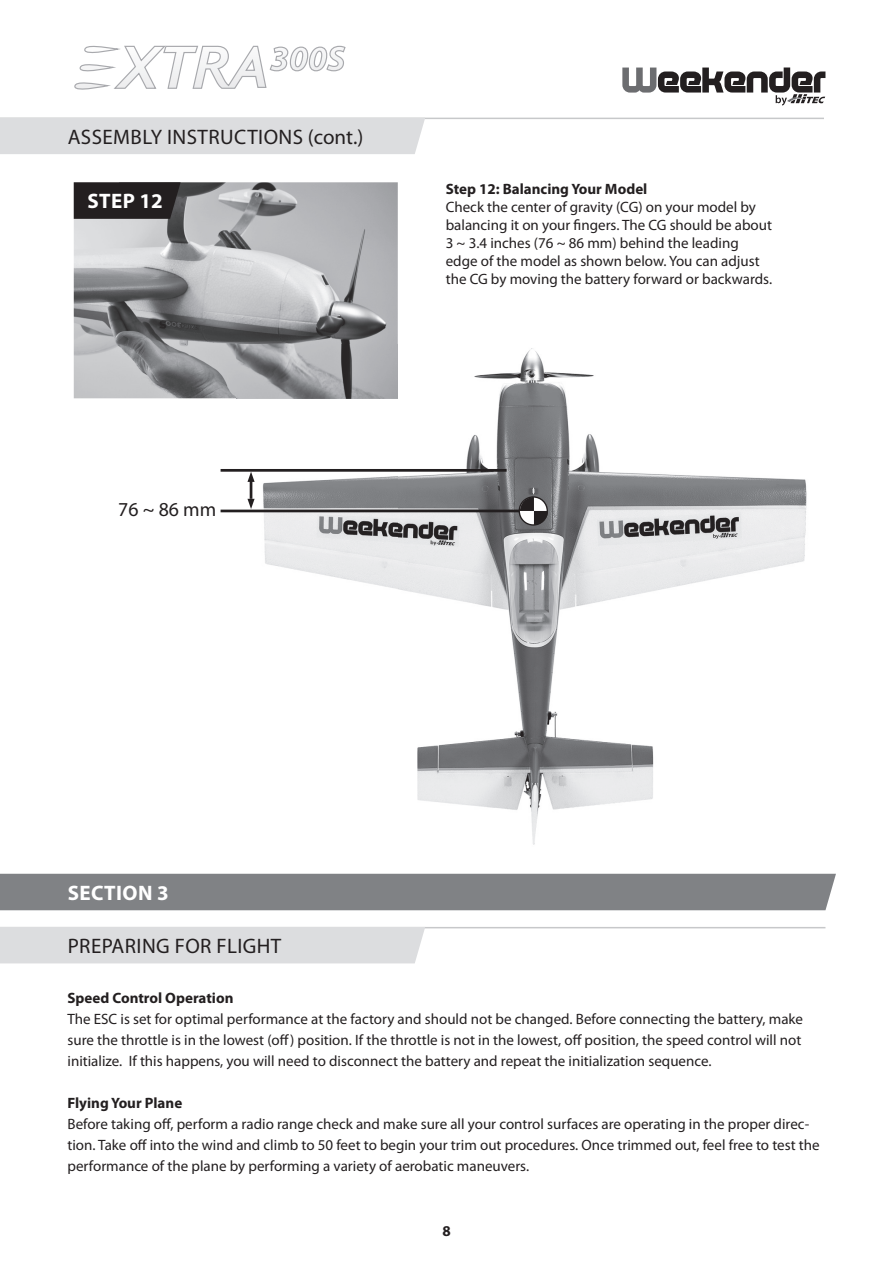
<style>
.page{position:relative;width:893px;height:1263px;background:#fff}
.page>*{position:absolute;margin:0;border:0;box-sizing:border-box;transform-origin:0 0}
.t1{font:21px "Myriad Pro";letter-spacing:.02em;color:#231f20}
.t2{font:700 21px "Myriad Pro";letter-spacing:.02em;color:#fff}
.t3{font:19.8px "Myriad Pro";color:#231f20}
.t4{font:15px/21px "Myriad Pro";color:#231f20}
.t5{font:700 15px "Myriad Pro";color:#231f20}
</style>
<div class="page">
<div style="left:0;top:874px;width:836px;height:36px;background:#808285"></div>
<hr style="left:0;top:927px;width:825px;height:1px;background:#c7c8ca">
<div style="left:0;top:927px;width:425px;height:36px;background:#dcdddf"></div>
<img style="left:74px;top:182px;width:324px;height:216px">
<svg style="left:74px;top:182px;width:107px;height:37px;background:#272324"></svg>
<img style="left:398px;top:348px;width:409px;height:497px">
<img style="left:236px;top:398px;width:162px;height:191px">
<img style="left:236px;top:345px;width:162px;height:53px">
<hr style="left:221px;top:469px;width:286px;height:3px;background:#231f20">
<hr style="left:221px;top:510px;width:317px;height:2px;background:#231f20">
<div style="left:519px;top:496px;width:29px;height:30px;border:1px solid #231f20;border-radius:50%"></div>
<svg style="left:520px;top:497px;width:28px;height:28px"></svg>
<svg style="left:247px;top:472px;width:8px;height:37px"></svg>
<hr style="left:0;top:118px;width:824px;height:1px;background:#c7c8ca">
<div style="left:0;top:118px;width:425px;height:36px;background:#dcdddf"></div>
<svg style="left:622px;top:68px;width:203px;height:38px"></svg>
<svg style="left:74px;top:45px;width:272px;height:45px"></svg>
<h1 class="t1" style="left:68px;top:124px;width:297px">ASSEMBLY INSTRuCTIONS (cont.)</h1>
<h1 class="t2" style="left:87px;top:188px;width:77px">SteP 12</h1>
<p class="t5" style="left:446px;top:179px;width:203px">Step 12: balancing Your Model</p>
<p class="t4" style="left:446px;top:197px;width:328px;line-height:18px">Check the center of gravity (CG) on your model by balancing it on your fingers. The CG should be about 3 ~ 3.4 inches (76 ~ 86 mm) behind the leading edge of the model as shown below. You can adjust the CG by moving the battery forward or backwards.</p>
<h2 class="t3" style="left:118px;top:498px;width:100px">76 ~ 86 mm</h2>
<h1 class="t2" style="left:68px;top:879px;width:103px">Section 3</h1>
<h1 class="t1" style="left:68px;top:933px;width:215px">PREPARING FOR FLIGHT</h1>
<p class="t5" style="left:68px;top:988px;width:167px">Speed control operation</p>
<p class="t4" style="left:68px;top:1008px;width:737px;text-align:justify">The ESC is set for optimal performance at the factory and should not be changed. Before connecting the battery, make sure the throttle is in the lowest (off ) position. If the throttle is not in the lowest, off position, the speed control will not initialize. If this happens, you will need to disconnect the battery and repeat the initialization sequence.</p>
<p class="t5" style="left:68px;top:1093px;width:116px">flying Your Plane</p>
<p class="t4" style="left:68px;top:1113px;width:754px">Before taking off, perform a radio range check and make sure all your control surfaces are operating in the proper direc&shy;tion. Take off into the wind and climb to 50 feet to begin your trim out procedures. Once trimmed out, feel free to test the performance of the plane by performing a variety of aerobatic maneuvers.</p>
<p class="t5" style="left:442px;top:1221px;width:10px">8</p>
</div>
